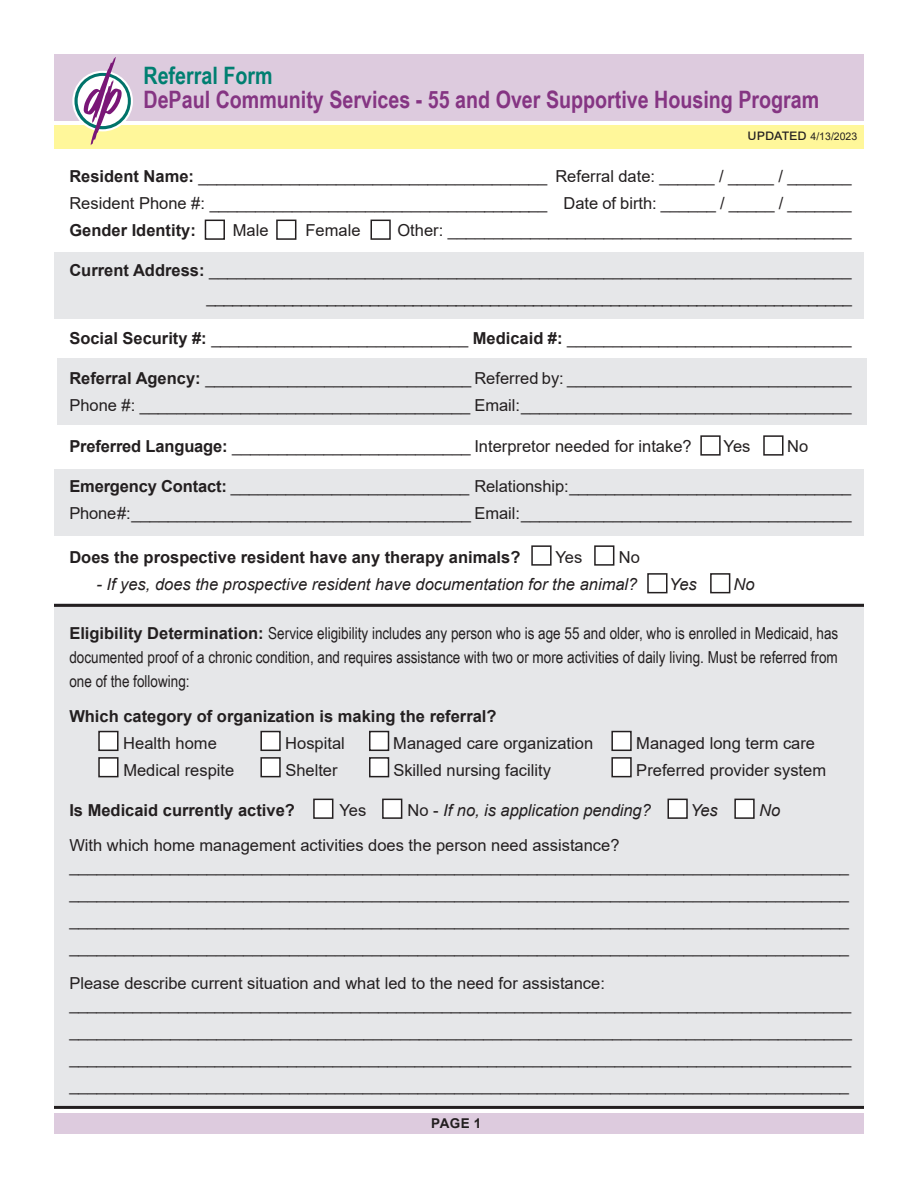
<style>
.page{position:relative;width:918px;height:1188px;background:#fff}
.page>*{position:absolute;margin:0;border:0;box-sizing:border-box;transform-origin:0 0}
.t1{font:700 24px "Arial Narrow";color:#853583}
.t2{font:700 24px "Arial Narrow";color:#007f71}
.t3{font:16.5px/27px "Arial";color:#231f20}
.t4{font:16.5px/24px "Arial Narrow";color:#231f20;text-align:justify}
.t5{font:700 16.5px "Arial";color:#231f20}
.t6{font:italic 16.5px "Arial";color:#231f20}
.t7{font:700 13.5px "Arial";color:#231f20}
.t8{font:10.5px "Arial";color:#231f20}
.s1{font-size:15px}
.s2{font-weight:700}
.s3{font-family:"Arial";font-weight:700}
.s4{font-style:normal}
</style>
<div class="page">
<div style="left:54px;top:470px;width:810px;height:66px;background:#e6e7e9"></div>
<div style="left:57px;top:358px;width:810px;height:66px;background:#e6e7e9"></div>
<div style="left:54px;top:604px;width:810px;height:502px;background:#e6e7e9"></div>
<div style="left:54px;top:252px;width:810px;height:67px;background:#e6e7e9"></div>
<div style="left:54px;top:125px;width:810px;height:23px;background:#fff79a"></div>
<div style="left:54px;top:54px;width:810px;height:66px;background:#ddcbde"></div>
<svg style="left:74px;top:57px;width:57px;height:88px"></svg>
<hr style="left:54px;top:604px;width:810px;height:3px;background:#231f20">
<div style="left:205px;top:220px;width:20px;height:20px;border:2px solid #231f20"></div>
<div style="left:276px;top:220px;width:20px;height:20px;border:2px solid #231f20"></div>
<div style="left:370px;top:220px;width:21px;height:20px;border:2px solid #231f20"></div>
<div style="left:700px;top:435px;width:21px;height:21px;border:2px solid #231f20"></div>
<div style="left:763px;top:435px;width:21px;height:21px;border:2px solid #231f20"></div>
<div style="left:531px;top:545px;width:21px;height:21px;border:2px solid #231f20"></div>
<div style="left:594px;top:545px;width:20px;height:21px;border:2px solid #231f20"></div>
<div style="left:647px;top:573px;width:21px;height:20px;border:2px solid #231f20"></div>
<div style="left:710px;top:573px;width:20px;height:20px;border:2px solid #231f20"></div>
<hr style="left:54px;top:1106px;width:810px;height:3px;background:#231f20">
<div style="left:54px;top:1114px;width:810px;height:20px;background:#ddcbde"></div>
<div style="left:99px;top:732px;width:19px;height:18px;background:#fff"></div>
<div style="left:98px;top:731px;width:21px;height:20px;border:2px solid #231f20"></div>
<div style="left:261px;top:732px;width:19px;height:18px;background:#fff"></div>
<div style="left:260px;top:731px;width:21px;height:20px;border:2px solid #231f20"></div>
<div style="left:370px;top:732px;width:18px;height:18px;background:#fff"></div>
<div style="left:369px;top:731px;width:20px;height:20px;border:2px solid #231f20"></div>
<div style="left:612px;top:732px;width:19px;height:18px;background:#fff"></div>
<div style="left:611px;top:731px;width:21px;height:20px;border:2px solid #231f20"></div>
<div style="left:99px;top:758px;width:19px;height:19px;background:#fff"></div>
<div style="left:98px;top:757px;width:21px;height:20px;border:2px solid #231f20"></div>
<div style="left:261px;top:758px;width:19px;height:19px;background:#fff"></div>
<div style="left:260px;top:757px;width:21px;height:20px;border:2px solid #231f20"></div>
<div style="left:370px;top:758px;width:18px;height:19px;background:#fff"></div>
<div style="left:369px;top:757px;width:20px;height:20px;border:2px solid #231f20"></div>
<div style="left:612px;top:758px;width:19px;height:19px;background:#fff"></div>
<div style="left:611px;top:757px;width:21px;height:20px;border:2px solid #231f20"></div>
<div style="left:314px;top:799px;width:19px;height:19px;background:#fff"></div>
<div style="left:313px;top:799px;width:20px;height:20px;border:2px solid #231f20"></div>
<div style="left:383px;top:799px;width:19px;height:19px;background:#fff"></div>
<div style="left:382px;top:799px;width:20px;height:20px;border:2px solid #231f20"></div>
<div style="left:668px;top:799px;width:19px;height:19px;background:#fff"></div>
<div style="left:668px;top:799px;width:20px;height:20px;border:2px solid #231f20"></div>
<div style="left:735px;top:799px;width:19px;height:19px;background:#fff"></div>
<div style="left:734px;top:799px;width:21px;height:20px;border:2px solid #231f20"></div>
<p class="t2" style="left:143px;top:57px;width:131px">Referral Form</p>
<p class="t1" style="left:143px;top:81px;width:677px">DePaul Community Services - 55 and Over Supportive Housing Program</p>
<p class="t8" style="left:748px;top:129px;width:111px"><span class="s1">updated</span> 4/13/2023</p>
<p class="t3" style="left:69px;top:162px;width:784px"><span class="s2">Resident Name:</span> ______________________________________ Referral date: ______ / _____ / _______</p>
<p class="t3" style="left:69px;top:189px;width:784px">Resident Phone #: _____________________________________ Date of birth: ______ / _____ / _______</p>
<p class="t5" style="left:69px;top:218px;width:128px">Gender Identity:</p>
<p class="t3" style="left:233px;top:216px;width:37px">Male</p>
<p class="t3" style="left:306px;top:216px;width:57px">Female</p>
<p class="t3" style="left:397px;top:216px;width:456px">Other: ____________________________________________</p>
<p class="t3" style="left:69px;top:257px;width:784px"><span class="s2">Current Address:</span> ______________________________________________________________________</p>
<p class="t3" style="left:207px;top:284px;width:647px">___________________________________________________________________________</p>
<p class="t3" style="left:69px;top:324px;width:784px"><span class="s2">Social Security #:</span> ____________________________ <span class="s2">Medicaid #:</span> _______________________________</p>
<p class="t3" style="left:69px;top:365px;width:784px"><span class="s2">Referral Agency:</span> _____________________________ Referred by: _______________________________</p>
<p class="t3" style="left:69px;top:392px;width:784px">Phone #: ____________________________________ Email: ____________________________________</p>
<p class="t3" style="left:69px;top:432px;width:624px"><span class="s2">Preferred Language:</span> __________________________ Interpretor needed for intake?</p>
<p class="t3" style="left:724px;top:432px;width:28px">Yes</p>
<p class="t3" style="left:787px;top:432px;width:23px">No</p>
<p class="t3" style="left:69px;top:473px;width:784px"><span class="s2">Emergency Contact:</span> __________________________ Relationship: _______________________________</p>
<p class="t3" style="left:69px;top:500px;width:784px">Phone #: _____________________________________ Email: ____________________________________</p>
<p class="t5" style="left:69px;top:545px;width:453px">Does the prospective resident have any therapy animals?</p>
<p class="t3" style="left:555px;top:543px;width:28px">Yes</p>
<p class="t3" style="left:619px;top:543px;width:23px">No</p>
<p class="t6" style="left:96px;top:573px;width:543px">- If yes, does the prospective resident have documentation for the animal?</p>
<p class="t6" style="left:669px;top:573px;width:29px">Yes</p>
<p class="t6" style="left:733px;top:573px;width:23px">No</p>
<p class="t4" style="left:69px;top:621px;width:771px"><span class="s3">Eligibility Determination:</span> Service eligibility includes any person who is age 55 and older, who is enrolled in Medicaid, has documented proof of a chronic condition, and requires assistance with two or more activities of daily living. Must be referred from one of the following:</p>
<p class="t5" style="left:69px;top:704px;width:429px">Which category of organization is making the referral?</p>
<p class="t3" style="left:123px;top:729px;width:95px">Health home</p>
<p class="t3" style="left:285px;top:729px;width:61px">Hospital</p>
<p class="t3" style="left:393px;top:729px;width:201px">Managed care organization</p>
<p class="t3" style="left:636px;top:729px;width:180px">Managed long term care</p>
<p class="t3" style="left:123px;top:756px;width:112px">Medical respite</p>
<p class="t3" style="left:285px;top:756px;width:54px">Shelter</p>
<p class="t3" style="left:393px;top:756px;width:159px">Skilled nursing facility</p>
<p class="t3" style="left:636px;top:756px;width:191px">Preferred provider system</p>
<p class="t5" style="left:69px;top:799px;width:227px">Is Medicaid currently active?</p>
<p class="t3" style="left:339px;top:797px;width:28px">Yes</p>
<p class="t6" style="left:408px;top:800px;width:245px"><span class="s4">No -</span> If no, is application pending?</p>
<p class="t6" style="left:690px;top:800px;width:29px">Yes</p>
<p class="t6" style="left:759px;top:800px;width:23px">No</p>
<p class="t3" style="left:69px;top:834px;width:781px;line-height:21px">With which home management activities does the person need assistance? _____________________________________________________________________________________</p>
<p class="t3" style="left:69px;top:879px;width:781px">_____________________________________________________________________________________</p>
<p class="t3" style="left:69px;top:906px;width:781px">_____________________________________________________________________________________ _____________________________________________________________________________________</p>
<p class="t3" style="left:69px;top:969px;width:537px">Please describe current situation and what led to the need for assistance:</p>
<p class="t3" style="left:69px;top:990px;width:783px">______________________________________________________________________________________</p>
<p class="t3" style="left:69px;top:1017px;width:784px">_____________________________________________________________________________________ ______________________________________________________________________________________</p>
<p class="t3" style="left:69px;top:1071px;width:781px">_____________________________________________________________________________________</p>
<p class="t7" style="left:431px;top:1114px;width:52px">PAGE 1</p>
</div>
